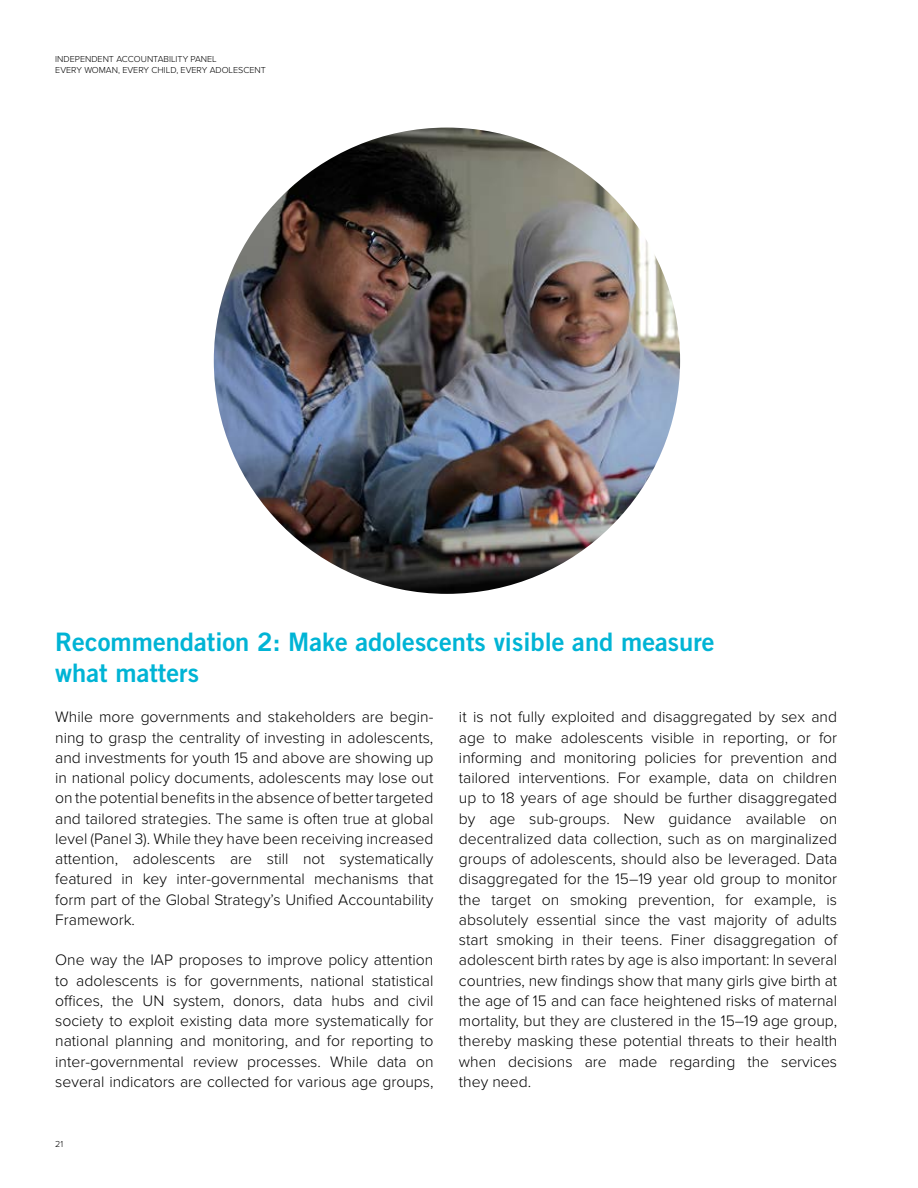
<style>
.page{position:relative;width:918px;height:1188px;background:#fff}
.page>*{position:absolute;margin:0;border:0;box-sizing:border-box;transform-origin:0 0}
.t1{font:700 25.5px/30.6px "Trade Gothic";color:#00b4d5}
.t2{font:300 15.75px/20.2px "Proxima Nova";color:#000;text-align:justify}
.t3{font:300 9px/10.8px "Proxima Nova";color:#000}
</style>
<div class="page">
<img style="left:214px;top:128px;width:466px;height:466px;border-radius:233px">
<p class="t3" style="left:55px;top:53px;width:212px">INDEPENDENT ACCOUNTABILITY PANEL<br>EVERY WOMAN, EVERY CHILD, EVERY ADOLESCENT</p>
<h1 class="t1" style="left:55px;top:626px;width:661px">Recommendation 2: Make adolescents visible and measure what matters</h1>
<p class="t2" style="left:55px;top:707px;width:380px">While more governments and stakeholders are begin&shy;ning to grasp the centrality of investing in adolescents, and investments for youth 15 and above are showing up in national policy documents, adolescents may lose out on the potential benefits in the absence of better targeted and tailored strategies. The same is often true at global level (Panel 3). While they have been receiving increased attention, adolescents are still not systematically featured in key inter-governmental mechanisms that form part of the Global Strategy’s Unified Accountability Framework.</p>
<p class="t2" style="left:55px;top:950px;width:380px">One way the IAP proposes to improve policy attention to adolescents is for governments, national statistical offices, the UN system, donors, data hubs and civil society to exploit existing data more systematically for national planning and monitoring, and for reporting to inter-governmental review processes. While data on several indicators are collected for various age groups,</p>
<p class="t2" style="left:459px;top:707px;width:380px">it is not fully exploited and disaggregated by sex and age to make adolescents visible in reporting, or for informing and monitoring policies for prevention and tailored interventions. For example, data on children up to 18 years of age should be further disaggregated by age sub-groups. New guidance available on decentralized data collection, such as on marginalized groups of adolescents, should also be leveraged. Data disaggregated for the 15–19 year old group to monitor the target on smoking prevention, for example, is absolutely essential since the vast majority of adults start smoking in their teens. Finer disaggregation of adolescent birth rates by age is also important: In several countries, new findings show that many girls give birth at the age of 15 and can face heightened risks of maternal mortality, but they are clustered in the 15–19 age group, thereby masking these potential threats to their health when decisions are made regarding the services they need.</p>
<p class="t3" style="left:55px;top:1138px;width:10px">21</p>
</div>
